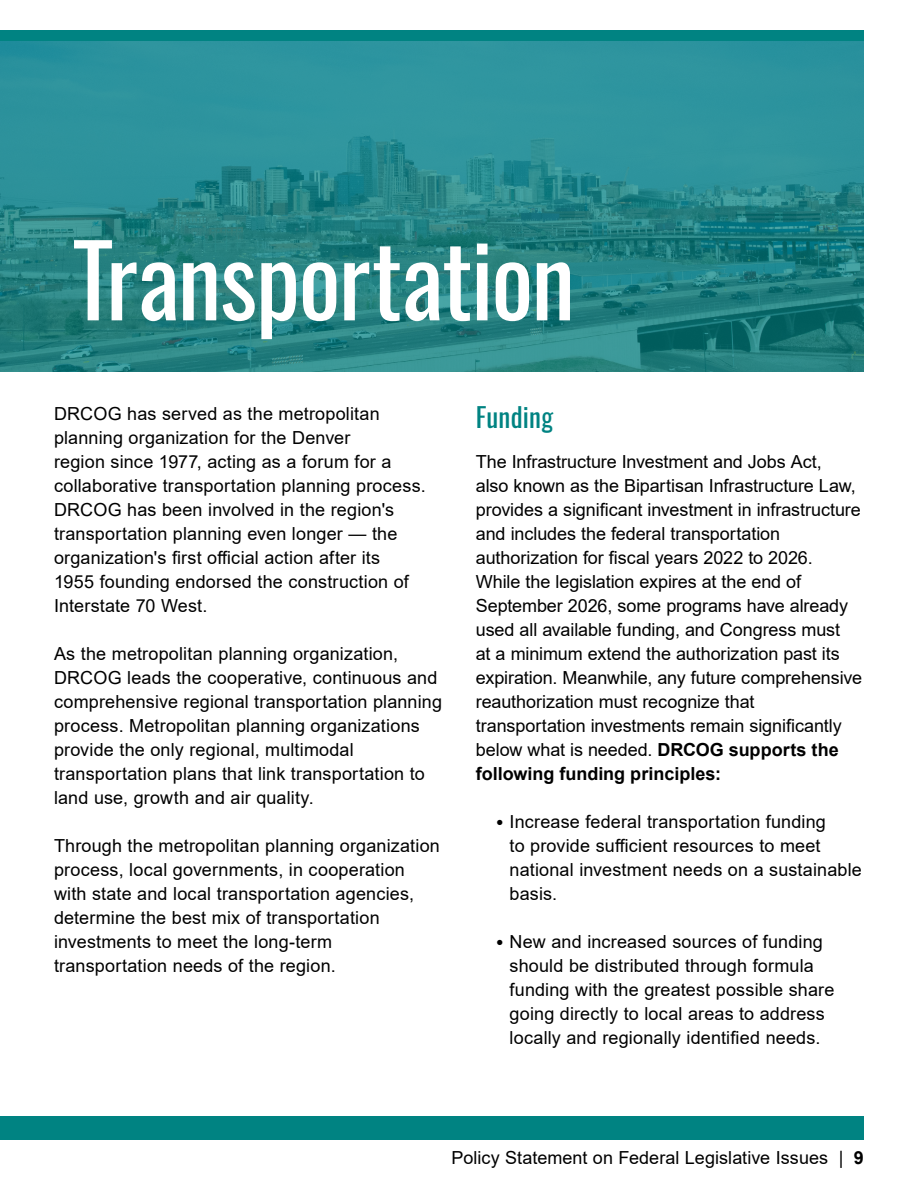
<style>
.page{position:relative;width:918px;height:1188px;background:#fff}
.page>*{position:absolute;margin:0;border:0;box-sizing:border-box;transform-origin:0 0}
.t1{font:99px "Oswald";letter-spacing:-.015em;color:#fff}
.t2{font:27px "Oswald";letter-spacing:.005em;color:#008382}
.t3{font:18px/24px "Arial";letter-spacing:.01em;color:#000}
.s1{font-weight:700}
.s2{font-size:21px}
</style>
<div class="page">
<div style="left:0;top:30px;width:864px;height:11px;background:#008382"></div>
<div style="left:0;top:1116px;width:864px;height:24px;background:#008382"></div>
<img style="left:0;top:41px;width:864px;height:331px">
<h1 class="t1" style="left:73px;top:192px;width:504px">Transportation</h1>
<p class="t3" style="left:54px;top:402px;width:373px">DRCOG has served as the metropolitan planning organization for the Denver<br>region since 1977, acting as a forum for a collaborative transportation planning process.<br>DRCOG has been involved in the region's transportation planning even longer — the organization's first official action after its<br>1955 founding endorsed the construction of Interstate 70 West.</p>
<p class="t3" style="left:54px;top:642px;width:390px">As the metropolitan planning organization, DRCOG leads the cooperative, continuous and comprehensive regional transportation planning process. Metropolitan planning organizations provide the only regional, multimodal transportation plans that link transportation to land use, growth and air quality.</p>
<p class="t3" style="left:54px;top:833px;width:387px">Through the metropolitan planning organization process, local governments, in cooperation with state and local transportation agencies, determine the best mix of transportation investments to meet the long-term transportation needs of the region.</p>
<h2 class="t2" style="left:476px;top:393px;width:79px">Funding</h2>
<p class="t3" style="left:476px;top:450px;width:388px">The Infrastructure Investment and Jobs Act,<br>also known as the Bipartisan Infrastructure Law, provides a significant investment in infrastructure and includes the federal transportation authorization for fiscal years 2022 to 2026.<br>While the legislation expires at the end of September 2026, some programs have already used all available funding, and Congress must<br>at a minimum extend the authorization past its expiration. Meanwhile, any future comprehensive reauthorization must recognize that transportation investments remain significantly below what is needed. <span class="s1">DRCOG supports the following funding principles:</span></p>
<p class="t3" style="left:510px;top:810px;width:354px;text-indent:-14px"><span class="s2">•</span> Increase federal transportation funding<br>to provide sufficient resources to meet national investment needs on a sustainable basis.</p>
<p class="t3" style="left:510px;top:930px;width:326px;text-indent:-14px"><span class="s2">•</span> New and increased sources of funding should be distributed through formula funding with the greatest possible share going directly to local areas to address locally and regionally identified needs.</p>
<p class="t3" style="left:452px;top:1146px;width:414px">Policy Statement on Federal Legislative Issues | <span class="s1">9</span></p>
</div>
